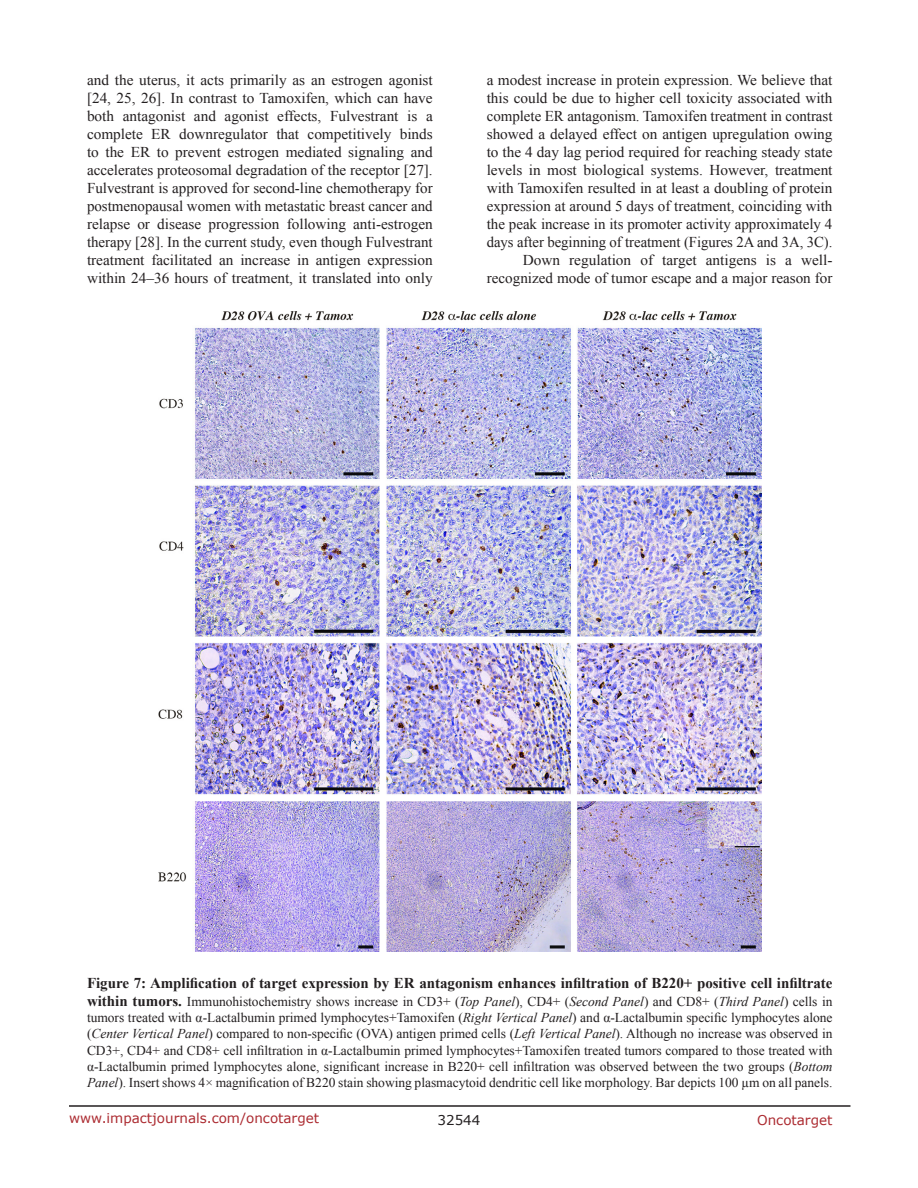
<style>
.page{position:relative;width:918px;height:1188px;background:#fff}
.page>*{position:absolute;margin:0;border:0;box-sizing:border-box;transform-origin:0 0}
.BodyText{font:15px/18px "Times New Roman";color:#231f20;text-align:justify}
.FigureText{font:700 15px "Times New Roman";color:#231f20}
.FigureText-2{font:13.5px/16.2px "Times New Roman";color:#231f20;text-align:justify}
.t1{font:13.5px "Verdana";color:#ac2b31}
.t2{font:13.5px "Verdana";color:#231f20}
.s1{font-weight:700;font-size:15px}
.s2{font-style:italic}
</style>
<div class="page">
<hr style="left:69px;top:1105px;width:781px;height:2px;background:#231f20">
<img style="left:158px;top:311px;width:603px;height:640px">
<p class="BodyText" style="left:87px;top:71px;width:347px">and the uterus, it acts primarily as an estrogen agonist [24, 25, 26]. In contrast to Tamoxifen, which can have both antagonist and agonist effects, Fulvestrant is a complete ER downregulator that competitively binds to the ER to prevent estrogen mediated signaling and accelerates proteosomal degradation of the receptor [27].<br>Fulvestrant is approved for second-line chemotherapy for postmenopausal women with metastatic breast cancer and relapse or disease progression following anti-estrogen therapy [28]. In the current study, even though Fulvestrant treatment facilitated an increase in antigen expression within 24–36 hours of treatment, it translated into only</p>
<p class="BodyText" style="left:487px;top:71px;width:347px">a modest increase in protein expression. We believe that this could be due to higher cell toxicity associated with complete ER antagonism. Tamoxifen treatment in contrast showed a delayed effect on antigen upregulation owing to the 4 day lag period required for reaching steady state levels in most biological systems. However, treatment with Tamoxifen resulted in at least a doubling of protein expression at around 5 days of treatment, coinciding with the peak increase in its promoter activity approximately 4 days after beginning of treatment (Figures 2A and 3A, 3C).</p>
<p class="BodyText" style="left:487px;top:251px;width:347px;text-align:right">Down regulation of target antigens is a well&shy;recognized mode of tumor escape and a major reason for</p>
<p class="FigureText" style="left:87px;top:973px;width:747px">Figure 7: Amplification of target expression by ER antagonism enhances infiltration of B220+ positive cell infiltrate</p>
<p class="FigureText-2" style="left:87px;top:993px;width:747px"><span class="s1">within tumors.</span> Immunohistochemistry shows increase in CD3+ (<span class="s2">Top Panel</span>), CD4+ (<span class="s2">Second Panel</span>) and CD8+ (<span class="s2">Third Panel</span>) cells in tumors treated with α-Lactalbumin primed lymphocytes+Tamoxifen (<span class="s2">Right Vertical Panel</span>) and α-Lactalbumin specific lymphocytes alone (<span class="s2">Center Vertical Panel</span>) compared to non-specific (OVA) antigen primed cells (<span class="s2">Left Vertical Panel</span>). Although no increase was observed in CD3+, CD4+ and CD8+ cell infiltration in α-Lactalbumin primed lymphocytes+Tamoxifen treated tumors compared to those treated with α-Lactalbumin primed lymphocytes alone, significant increase in B220+ cell infiltration was observed between the two groups (<span class="s2">Bottom Panel</span>). Insert shows 4× magnification of B220 stain showing plasmacytoid dendritic cell like morphology. Bar depicts 100 µm on all panels.</p>
<p class="t1" style="left:69px;top:1109px;width:252px">www.impactjournals.com/oncotarget</p>
<p class="t2" style="left:438px;top:1111px;width:44px">32544</p>
<p class="t1" style="left:757px;top:1111px;width:77px">Oncotarget</p>
</div>
